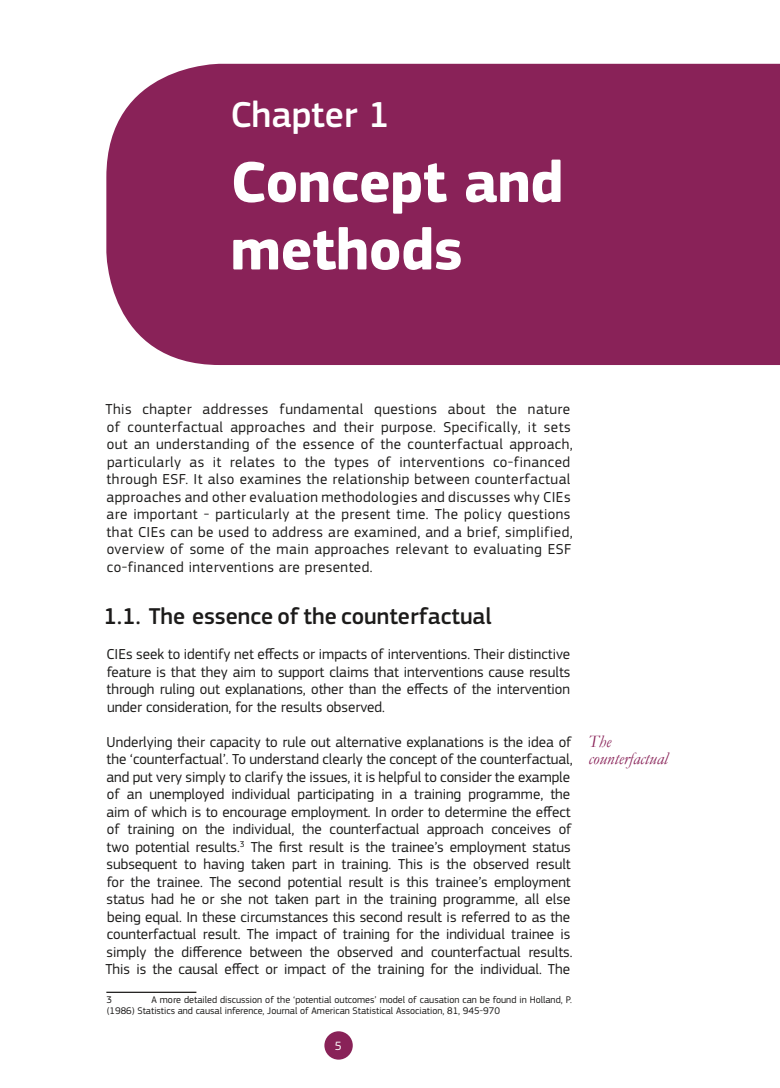
<style>
.page{position:relative;width:780px;height:1088px;background:#fff}
.page>*{position:absolute;margin:0;border:0;box-sizing:border-box;transform-origin:0 0}
.CIE-Chapter_Name{font:700 60px/67.5px "EC Square Sans Pro";letter-spacing:-.01em;color:#fff}
.CIE-Chapter_Number{font:500 37.5px "EC Square Sans Pro";color:#fff}
.t1{font:500 23.75px "EC Square Sans Pro";color:#1c1b1a}
.t2{font:italic 17.5px/17.5px "Garamond";color:#892258}
.CIE-BodyText{font:15px/17.5px "EC Square Sans Pro";color:#1c1b1a;text-align:justify}
.CIE-BodyText-2{font:15px/17.5px "EC Square Sans Pro";letter-spacing:.03em;color:#1c1b1a}
.t3{font:12.5px "EC Square Sans Pro";color:#fff}
.CIE-Footnotes{font:10px/10.6px "EC Square Sans Pro";color:#1c1b1a}
</style>
<div class="page">
<div style="left:324px;top:1031px;width:29px;height:28px;background:#892258;border-radius:50%"></div>
<div style="left:106px;top:64px;width:674px;height:301px;background:#892258"></div>
<hr style="left:106px;top:992px;width:90px;height:1px;background:#1c1b1a">
<p class="CIE-Chapter_Number" style="left:230px;top:93px;width:161px">Chapter 1</p>
<p class="CIE-Chapter_Name" style="left:230px;top:150px;width:334px">Concept and methods</p>
<p class="CIE-BodyText-2" style="left:105px;top:401px;width:469px">This chapter addresses fundamental questions about the nature of counterfactual approaches and their purpose. Specifically, it sets out an understanding of the essence of the counterfactual approach, particularly as it relates to the types of interventions co-financed through ESF. It also examines the relationship between counterfactual approaches and other evaluation methodologies and discusses why CIEs are important - particularly at the present time. The policy questions that CIEs can be used to address are examined, and a brief, simplified, overview of some of the main approaches relevant to evaluating ESF co-financed interventions are presented.</p>
<p class="t1" style="left:103px;top:603px;width:390px">1.1. The essence of the counterfactual</p>
<p class="CIE-BodyText" style="left:106px;top:646px;width:465px">CIEs seek to identify net effects or impacts of interventions. Their distinctive feature is that they aim to support claims that interventions cause results through ruling out explanations, other than the effects of the intervention under consideration, for the results observed.</p>
<p class="CIE-BodyText" style="left:105px;top:733px;width:469px;text-align:left">Underlying their capacity to rule out alternative explanations is the idea of the ‘counterfactual’. To understand clearly the concept of the counterfactual, and put very simply to clarify the issues, it is helpful to consider the example of an unemployed individual participating in a training programme, the aim of which is to encourage employment. In order to determine the effect of training on the individual, the counterfactual approach conceives of two potential results.<sup>3</sup> The first result is the trainee’s employment status subsequent to having taken part in training. This is the observed result for the trainee. The second potential result is this trainee’s employment status had he or she not taken part in the training programme, all else being equal. In these circumstances this second result is referred to as the counterfactual result. The impact of training for the individual trainee is simply the difference between the observed and counterfactual results.<br>This is the causal effect or impact of the training for the individual. The</p>
<p class="CIE-Footnotes" style="left:106px;top:994px;width:7px">3</p>
<p class="CIE-Footnotes" style="left:107px;top:994px;width:466px;text-indent:45px">A more detailed discussion of the ‘potential outcomes’ model of causation can be found in Holland, P. (1986) Statistics and causal inference, Journal of American Statistical Association, 81, 945-970</p>
<p class="t3" style="left:334px;top:1039px;width:8px">5</p>
<p class="t2" style="left:588px;top:732px;width:81px">The counterfactual</p>
</div>
